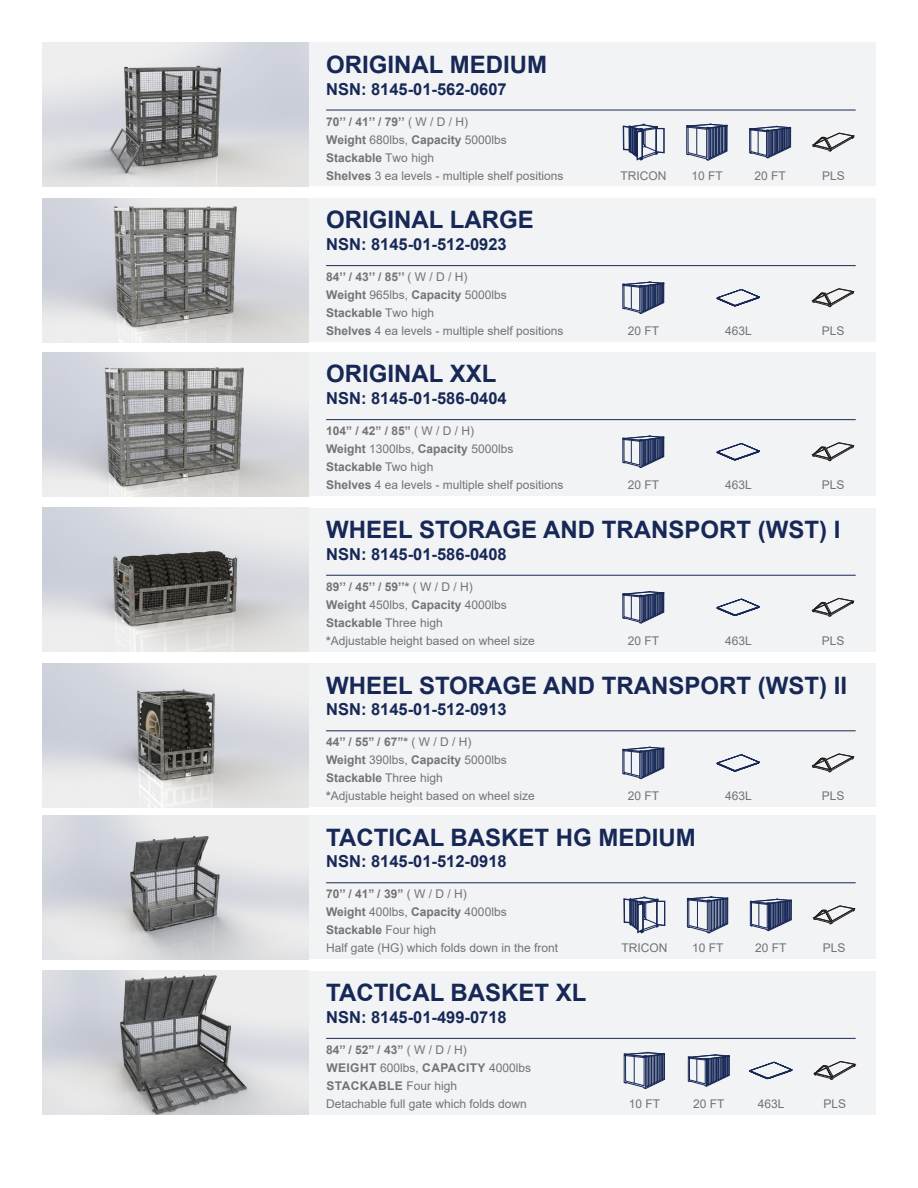
<style>
.page{position:relative;width:918px;height:1188px;background:#fff}
.page>*{position:absolute;margin:0;border:0;box-sizing:border-box;transform-origin:0 0}
.t1{font:700 24px "Arial";color:#172857}
.t2{font:700 16.5px "Arial";color:#172857}
.t3{font:12px/18px "Arial";color:#717376}
.t4{font:700 12px "Arial";color:#717376}
.t5{font:700 12px "Arial";letter-spacing:.035em;color:#717376}
.s1{font-weight:700}
.s2{font-weight:400}
</style>
<div class="page">
<div style="left:308px;top:508px;width:567px;height:144px;background:#f2f3f4"></div>
<div style="left:308px;top:663px;width:567px;height:144px;background:#f2f3f4"></div>
<div style="left:308px;top:352px;width:567px;height:144px;background:#f2f3f4"></div>
<img style="left:43px;top:508px;width:265px;height:144px">
<img style="left:43px;top:663px;width:265px;height:144px">
<div style="left:308px;top:815px;width:567px;height:144px;background:#f2f3f4"></div>
<img style="left:43px;top:352px;width:265px;height:144px">
<div style="left:308px;top:198px;width:567px;height:144px;background:#f2f3f4"></div>
<div style="left:308px;top:43px;width:567px;height:143px;background:#f2f3f4"></div>
<img style="left:43px;top:198px;width:265px;height:144px">
<img style="left:43px;top:815px;width:265px;height:144px">
<img style="left:43px;top:43px;width:265px;height:143px">
<div style="left:308px;top:971px;width:567px;height:144px;background:#f2f3f4"></div>
<svg style="left:623px;top:124px;width:41px;height:36px"></svg>
<svg style="left:687px;top:124px;width:41px;height:36px"></svg>
<img style="left:43px;top:971px;width:265px;height:144px">
<svg style="left:813px;top:133px;width:41px;height:18px"></svg>
<svg style="left:750px;top:126px;width:41px;height:32px"></svg>
<hr style="left:326px;top:110px;width:530px;height:1px;background:#172857">
<hr style="left:326px;top:265px;width:530px;height:1px;background:#172857">
<svg style="left:623px;top:282px;width:42px;height:32px"></svg>
<svg style="left:812px;top:289px;width:42px;height:18px"></svg>
<svg style="left:717px;top:289px;width:43px;height:18px"></svg>
<hr style="left:326px;top:419px;width:530px;height:1px;background:#172857">
<svg style="left:623px;top:436px;width:42px;height:32px"></svg>
<svg style="left:812px;top:443px;width:42px;height:18px"></svg>
<svg style="left:717px;top:443px;width:43px;height:18px"></svg>
<hr style="left:326px;top:731px;width:530px;height:1px;background:#172857">
<svg style="left:623px;top:747px;width:42px;height:32px"></svg>
<svg style="left:812px;top:754px;width:42px;height:18px"></svg>
<svg style="left:717px;top:754px;width:43px;height:18px"></svg>
<hr style="left:326px;top:575px;width:530px;height:1px;background:#172857">
<svg style="left:623px;top:591px;width:42px;height:32px"></svg>
<svg style="left:812px;top:598px;width:42px;height:18px"></svg>
<svg style="left:717px;top:599px;width:43px;height:17px"></svg>
<hr style="left:326px;top:883px;width:530px;height:1px;background:#172857">
<svg style="left:624px;top:897px;width:41px;height:36px"></svg>
<svg style="left:687px;top:897px;width:41px;height:36px"></svg>
<svg style="left:813px;top:906px;width:42px;height:18px"></svg>
<svg style="left:750px;top:899px;width:42px;height:32px"></svg>
<hr style="left:326px;top:1038px;width:530px;height:1px;background:#172857">
<svg style="left:624px;top:1052px;width:41px;height:37px"></svg>
<svg style="left:750px;top:1062px;width:43px;height:17px"></svg>
<svg style="left:688px;top:1054px;width:42px;height:32px"></svg>
<svg style="left:814px;top:1061px;width:41px;height:19px"></svg>
<p class="t1" style="left:326px;top:47px;width:222px">ORIGINAL MEDIUM</p>
<p class="t2" style="left:326px;top:77px;width:182px">NSN: 8145-01-562-0607</p>
<p class="t3" style="left:326px;top:112px;width:239px"><span class="s1">70’’ / 41’’ / 79’’</span> ( W / D / H)<br><span class="s1">Weight</span> 680lbs, <span class="s1">Capacity</span> 5000lbs<br><span class="s1">Stackable</span> Two high<br><span class="s1">Shelves</span> 3 ea levels - multiple shelf positions</p>
<p class="t1" style="left:326px;top:203px;width:209px">ORIGINAL LARGE</p>
<p class="t2" style="left:326px;top:233px;width:182px">NSN: 8145-01-512-0923</p>
<p class="t3" style="left:326px;top:268px;width:239px"><span class="s1">84’’ / 43’’ / 85’’</span> ( W / D / H)<br><span class="s1">Weight</span> 965lbs, <span class="s1">Capacity</span> 5000lbs<br><span class="s1">Stackable</span> Two high<br><span class="s1">Shelves</span> 4 ea levels - multiple shelf positions</p>
<p class="t3" style="left:621px;top:166px;width:47px">TRICON</p>
<p class="t3" style="left:691px;top:166px;width:33px">10 FT</p>
<p class="t3" style="left:755px;top:166px;width:33px">20 FT</p>
<p class="t3" style="left:822px;top:166px;width:24px">PLS</p>
<p class="t3" style="left:628px;top:322px;width:33px">20 FT</p>
<p class="t3" style="left:725px;top:322px;width:28px">463L</p>
<p class="t3" style="left:822px;top:322px;width:24px">PLS</p>
<p class="t1" style="left:326px;top:357px;width:172px">ORIGINAL XXL</p>
<p class="t2" style="left:326px;top:387px;width:182px">NSN: 8145-01-586-0404</p>
<p class="t4" style="left:326px;top:423px;width:150px">104” / 42” / 85” <span class="s2">( W / D / H)</span></p>
<p class="t3" style="left:326px;top:440px;width:189px"><span class="s1">Weight</span> 1300lbs, <span class="s1">Capacity</span> 5000lbs</p>
<p class="t4" style="left:326px;top:459px;width:109px">Stackable <span class="s2">Two high</span></p>
<p class="t3" style="left:326px;top:476px;width:239px"><span class="s1">Shelves</span> 4 ea levels - multiple shelf positions</p>
<p class="t3" style="left:628px;top:476px;width:33px">20 FT</p>
<p class="t3" style="left:725px;top:476px;width:28px">463L</p>
<p class="t3" style="left:822px;top:476px;width:24px">PLS</p>
<p class="t1" style="left:326px;top:513px;width:516px">WHEEL STORAGE AND TRANSPORT (WST) I</p>
<p class="t2" style="left:326px;top:542px;width:182px">NSN: 8145-01-586-0408</p>
<p class="t3" style="left:326px;top:578px;width:210px"><span class="s1">89’’ / 45’’ / 59’’*</span> ( W / D / H)<br><span class="s1">Weight</span> 450lbs, <span class="s1">Capacity</span> 4000lbs<br><span class="s1">Stackable</span> Three high<br><span class="s1">*</span>Adjustable height based on wheel size</p>
<p class="t3" style="left:628px;top:632px;width:33px">20 FT</p>
<p class="t3" style="left:725px;top:632px;width:28px">463L</p>
<p class="t3" style="left:822px;top:632px;width:24px">PLS</p>
<p class="t1" style="left:326px;top:668px;width:522px">WHEEL STORAGE AND TRANSPORT (WST) II</p>
<p class="t2" style="left:326px;top:698px;width:182px">NSN: 8145-01-512-0913</p>
<p class="t4" style="left:326px;top:734px;width:147px">44’’ / 55’’ / 67’’* <span class="s2">( W / D / H)</span></p>
<p class="t4" style="left:326px;top:752px;width:182px">Weight <span class="s2">390lbs,</span> Capacity <span class="s2">5000lbs</span></p>
<p class="t4" style="left:326px;top:770px;width:118px">Stackable <span class="s2">Three high</span></p>
<p class="t3" style="left:326px;top:787px;width:210px"><span class="s1">*</span>Adjustable height based on wheel size</p>
<p class="t3" style="left:628px;top:787px;width:33px">20 FT</p>
<p class="t3" style="left:725px;top:787px;width:28px">463L</p>
<p class="t3" style="left:822px;top:787px;width:24px">PLS</p>
<p class="t1" style="left:326px;top:820px;width:371px">TACTICAL BASKET HG MEDIUM</p>
<p class="t2" style="left:326px;top:850px;width:182px">NSN: 8145-01-512-0918</p>
<p class="t4" style="left:326px;top:886px;width:142px">70’’ / 41’’ / 39’’ <span class="s2">( W / D / H)</span></p>
<p class="t4" style="left:326px;top:904px;width:182px">Weight <span class="s2">400lbs,</span> Capacity <span class="s2">4000lbs</span></p>
<p class="t4" style="left:326px;top:922px;width:112px">Stackable <span class="s2">Four high</span></p>
<p class="t3" style="left:326px;top:939px;width:234px">Half gate (HG) which folds down in the front</p>
<p class="t3" style="left:621px;top:939px;width:47px">TRICON</p>
<p class="t3" style="left:692px;top:939px;width:33px">10 FT</p>
<p class="t3" style="left:755px;top:939px;width:33px">20 FT</p>
<p class="t3" style="left:823px;top:939px;width:24px">PLS</p>
<p class="t1" style="left:326px;top:976px;width:262px">TACTICAL BASKET XL</p>
<p class="t2" style="left:326px;top:1005px;width:182px">NSN: 8145-01-499-0718</p>
<p class="t4" style="left:326px;top:1041px;width:142px">84’’ / 52’’ / 43’’ <span class="s2">( W / D / H)</span></p>
<p class="t5" style="left:326px;top:1059px;width:206px">WEIGHT <span class="s2">600lbs,</span> CAPACITY <span class="s2">4000lbs</span></p>
<p class="t5" style="left:326px;top:1077px;width:132px">STACKABLE <span class="s2">Four high</span></p>
<p class="t3" style="left:326px;top:1095px;width:202px">Detachable full gate which folds down</p>
<p class="t3" style="left:629px;top:1095px;width:33px">10 FT</p>
<p class="t3" style="left:693px;top:1095px;width:33px">20 FT</p>
<p class="t3" style="left:758px;top:1095px;width:28px">463L</p>
<p class="t3" style="left:823px;top:1095px;width:24px">PLS</p>
</div>
